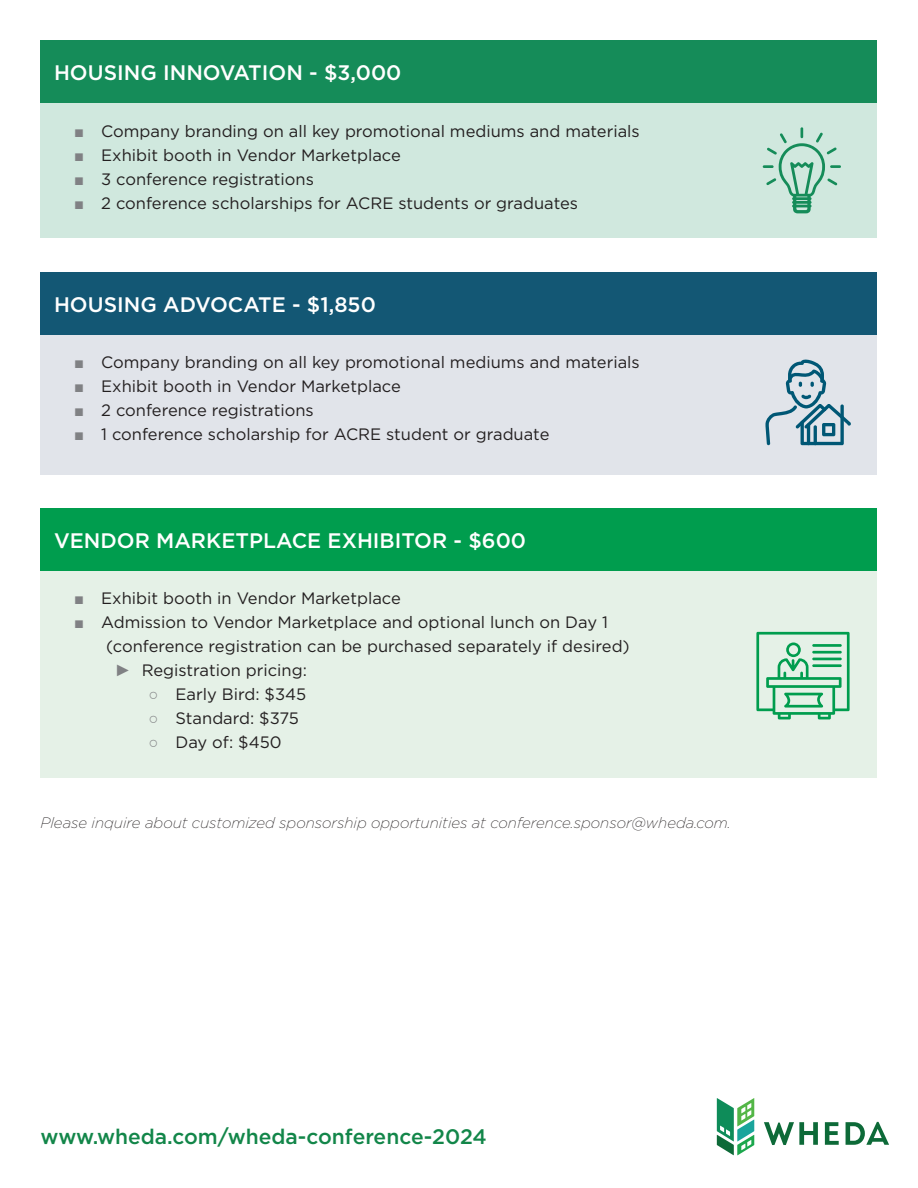
<style>
.page{position:relative;width:918px;height:1188px;background:#fff}
.page>*{position:absolute;margin:0;border:0;box-sizing:border-box;transform-origin:0 0}
.t1{font:500 21px "Gotham";color:#fff}
.t2{font:500 21px "Gotham";color:#128649}
.t3{font:16.5px/24px "Gotham";color:#231f20}
.t4{font:italic 200 15px "Gotham";color:#231f20}
.s1{font-family:"Arial";color:#808184}
</style>
<div class="page">
<div style="left:40px;top:40px;width:838px;height:63px;background:#158c59"></div>
<div style="left:40px;top:272px;width:838px;height:63px;background:#135774"></div>
<div style="left:40px;top:508px;width:838px;height:63px;background:#009d4e"></div>
<div style="left:40px;top:103px;width:838px;height:135px;background:#d0e8de"></div>
<div style="left:40px;top:335px;width:838px;height:139px;background:#e1e4ea"></div>
<div style="left:40px;top:571px;width:838px;height:207px;background:#e5f1e7"></div>
<svg style="left:763px;top:127px;width:78px;height:86px"></svg>
<svg style="left:756px;top:632px;width:94px;height:87px"></svg>
<svg style="left:765px;top:359px;width:86px;height:86px"></svg>
<svg style="left:717px;top:1098px;width:37px;height:57px"></svg>
<svg style="left:764px;top:1122px;width:54px;height:23px"></svg>
<svg style="left:825px;top:1122px;width:14px;height:23px"></svg>
<svg style="left:846px;top:1122px;width:43px;height:23px"></svg>
<p class="t1" style="left:54px;top:59px;width:349px">HOUSING INNOVATION - $3,000</p>
<p class="t3" style="left:74px;top:118px;width:567px"><span class="s1">■</span> Company branding on all key promotional mediums and materials</p>
<p class="t3" style="left:74px;top:142px;width:328px"><span class="s1">■</span> Exhibit booth in Vendor Marketplace</p>
<p class="t3" style="left:74px;top:166px;width:241px"><span class="s1">■</span> 3 conference registrations</p>
<p class="t3" style="left:74px;top:190px;width:505px"><span class="s1">■</span> 2 conference scholarships for ACRE students or graduates</p>
<p class="t1" style="left:54px;top:291px;width:323px">HOUSING ADVOCATE - $1,850</p>
<p class="t3" style="left:74px;top:350px;width:567px"><span class="s1">■</span> Company branding on all key promotional mediums and materials</p>
<p class="t3" style="left:74px;top:374px;width:328px"><span class="s1">■</span> Exhibit booth in Vendor Marketplace</p>
<p class="t3" style="left:74px;top:398px;width:241px"><span class="s1">■</span> 2 conference registrations</p>
<p class="t3" style="left:74px;top:422px;width:477px"><span class="s1">■</span> 1 conference scholarship for ACRE student or graduate</p>
<p class="t1" style="left:54px;top:527px;width:474px">VENDOR MARKETPLACE EXHIBITOR - $600</p>
<p class="t3" style="left:74px;top:586px;width:328px"><span class="s1">■</span> Exhibit booth in Vendor Marketplace</p>
<p class="t3" style="left:106px;top:610px;width:525px;text-indent:-32px"><span class="s1">■</span> Admission to Vendor Marketplace and optional lunch on Day 1 (conference registration can be purchased separately if desired)</p>
<p class="t3" style="left:115px;top:658px;width:194px"><span class="s1">►</span> Registration pricing:</p>
<p class="t3" style="left:148px;top:682px;width:159px"><span class="s1">○</span> Early Bird: $345</p>
<p class="t3" style="left:148px;top:706px;width:152px"><span class="s1">○</span> Standard: $375</p>
<p class="t3" style="left:148px;top:730px;width:135px"><span class="s1">○</span> Day of: $450</p>
<p class="t4" style="left:40px;top:813px;width:692px">Please inquire about customized sponsorship opportunities at conference.sponsor@wheda.com.</p>
<p class="t2" style="left:40px;top:1122px;width:448px">www.wheda.com/wheda-conference-2024</p>
</div>
